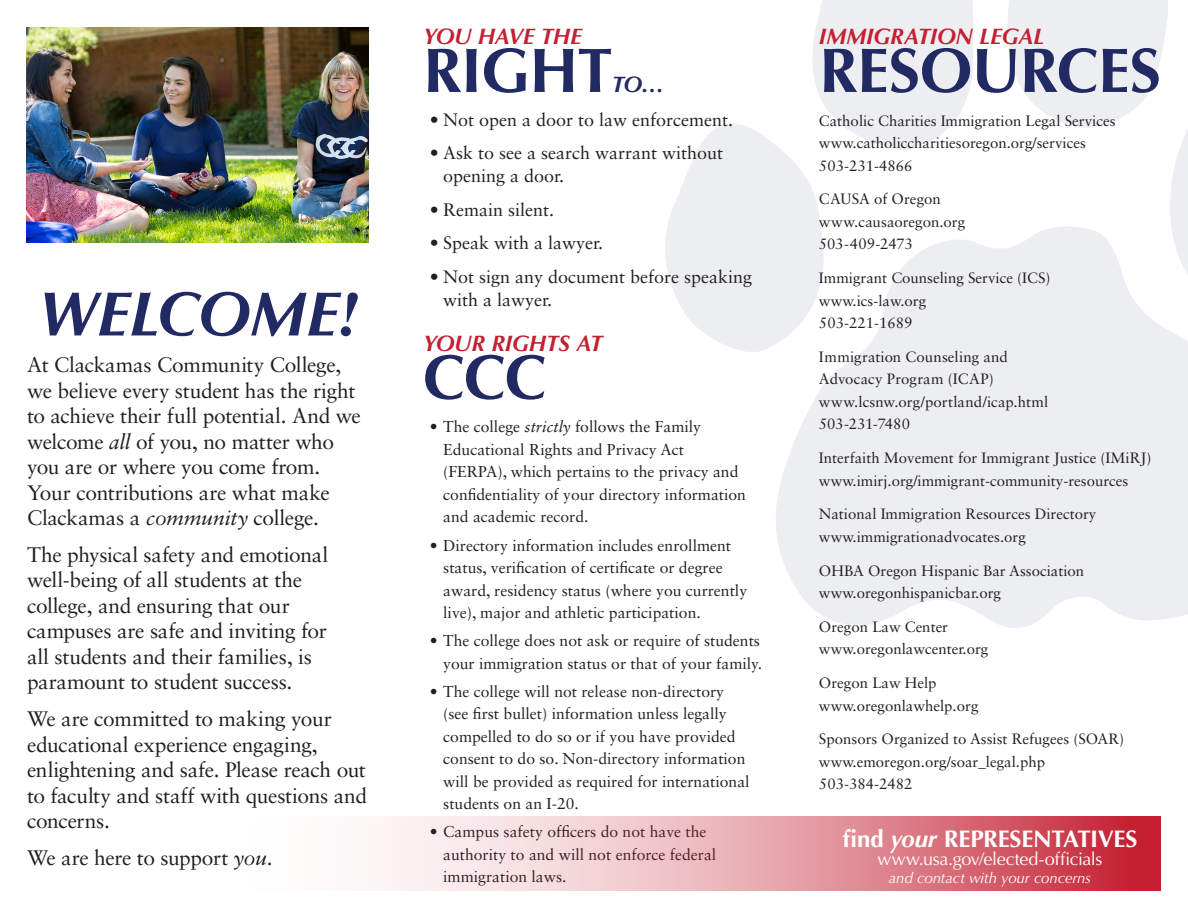
<style>
.page{position:relative;width:1188px;height:918px;background:#fff}
.page>*{position:absolute;margin:0;border:0;box-sizing:border-box;transform-origin:0 0}
.t1{font:700 63px "Optima";letter-spacing:-.01em;color:#222a64}
.t2{font:italic 700 63px "Optima";letter-spacing:-.015em;color:#222a64}
.t3{font:700 24px "Optima";letter-spacing:-.01em;color:#fff}
.t4{font:italic 700 22.5px "Optima";letter-spacing:-.015em;color:#c42032}
.t5{font:italic 700 22.5px "Optima";color:#222a64}
.t6{font:21px/25.5px "Sabon LT Std";letter-spacing:-.015em;color:#231f20}
.t7{font:18px/22.5px "Sabon LT Std";color:#231f20}
.t8{font:18px "Optima";letter-spacing:-.015em;color:#fff}
.t9{font:15.75px/22.5px "Sabon LT Std";color:#231f20}
.t10{font:15px/22.5px "Sabon LT Std";color:#231f20}
.t11{font:italic 15px "Optima";letter-spacing:-.01em;color:#fff}
.s1{font-style:italic}
</style>
<div class="page">
<svg style="left:380px;top:817px;width:781px;height:74px;background:#e49ba3"></svg>
<img style="left:27px;top:27px;width:342px;height:216px">
<p class="t2" style="left:38px;top:277px;width:321px">WELCOME!</p>
<p class="t6" style="left:27px;top:352px;width:335px">At Clackamas Community College, we believe every student has the right to achieve their full potential. And we welcome <span class="s1">all</span> of you, no matter who you are or where you come from.<br>Your contributions are what make Clackamas a <span class="s1">community</span> college.</p>
<p class="t6" style="left:27px;top:542px;width:303px">The physical safety and emotional well-being of all students at the college, and ensuring that our campuses are safe and inviting for all students and their families, is paramount to student success.</p>
<p class="t6" style="left:27px;top:706px;width:342px">We are committed to making your educational experience engaging, enlightening and safe. Please reach out to faculty and staff with questions and concerns.</p>
<p class="t6" style="left:27px;top:845px;width:247px">We are here to support <span class="s1">you</span>.</p>
<p class="t4" style="left:423px;top:23px;width:160px">YOU HAVE THE</p>
<p class="t1" style="left:423px;top:34px;width:191px">RIGHT</p>
<p class="t5" style="left:612px;top:71px;width:54px">TO…</p>
<p class="t7" style="left:430px;top:108px;width:305px">• Not open a door to law enforcement.</p>
<p class="t7" style="left:443px;top:142px;width:282px;text-indent:-14px">• Ask to see a search warrant without opening a door.</p>
<p class="t7" style="left:430px;top:198px;width:126px">• Remain silent.</p>
<p class="t7" style="left:430px;top:232px;width:175px">• Speak with a lawyer.</p>
<p class="t7" style="left:443px;top:265px;width:311px;text-indent:-14px">• Not sign any document before speaking with a lawyer.</p>
<p class="t4" style="left:423px;top:330px;width:181px">YOUR RIGHTS AT</p>
<p class="t1" style="left:423px;top:341px;width:125px">CCC</p>
<p class="t9" style="left:443px;top:416px;width:304px;text-indent:-14px">• The college <span class="s1">strictly</span> follows the Family Educational Rights and Privacy Act (FERPA), which pertains to the privacy and confidentiality of your directory information and academic record.</p>
<p class="t9" style="left:443px;top:534px;width:305px;text-indent:-14px">• Directory information includes enrollment status, verification of certificate or degree award, residency status (where you currently live), major and athletic participation.</p>
<p class="t9" style="left:430px;top:629px;width:334px;text-align:right">• The college does not ask or require of students your immigration status or that of your family.</p>
<p class="t9" style="left:443px;top:680px;width:308px;text-indent:-14px">• The college will not release non-directory (see first bullet) information unless legally compelled to do so or if you have provided consent to do so. Non-directory information will be provided as required for international students on an I-20.</p>
<p class="t9" style="left:443px;top:821px;width:275px;text-indent:-14px">• Campus safety officers do not have the authority to and will not enforce federal immigration laws.</p>
<p class="t4" style="left:819px;top:23px;width:227px">IMMIGRATION LEGAL</p>
<p class="t1" style="left:819px;top:34px;width:344px">RESOURCES</p>
<p class="t10" style="left:819px;top:109px;width:298px">Catholic Charities Immigration Legal Services</p>
<p class="t10" style="left:819px;top:132px;width:268px">www.catholiccharitiesoregon.org/services</p>
<p class="t10" style="left:819px;top:154px;width:95px">503-231-4866</p>
<p class="t10" style="left:819px;top:188px;width:123px">CAUSA of Oregon</p>
<p class="t10" style="left:819px;top:210px;width:148px">www.causaoregon.org</p>
<p class="t10" style="left:819px;top:233px;width:95px">503-409-2473</p>
<p class="t10" style="left:819px;top:267px;width:233px">Immigrant Counseling Service (ICS)</p>
<p class="t10" style="left:819px;top:289px;width:109px">www.ics-law.org</p>
<p class="t10" style="left:819px;top:312px;width:95px">503-221-1689</p>
<p class="t10" style="left:819px;top:345px;width:190px">Immigration Counseling and</p>
<p class="t10" style="left:819px;top:368px;width:176px">Advocacy Program (ICAP)</p>
<p class="t10" style="left:819px;top:390px;width:231px">www.lcsnw.org/portland/icap.html</p>
<p class="t10" style="left:819px;top:413px;width:93px">503-231-7480</p>
<p class="t10" style="left:819px;top:447px;width:334px">Interfaith Movement for Immigrant Justice (IMiRJ) www.imirj.org/immigrant-community-resources</p>
<p class="t10" style="left:819px;top:503px;width:279px">National Immigration Resources Directory</p>
<p class="t10" style="left:819px;top:525px;width:208px">www.immigrationadvocates.org</p>
<p class="t10" style="left:819px;top:559px;width:267px">OHBA Oregon Hispanic Bar Association</p>
<p class="t10" style="left:819px;top:582px;width:184px">www.oregonhispanicbar.org</p>
<p class="t10" style="left:819px;top:615px;width:131px">Oregon Law Center</p>
<p class="t10" style="left:819px;top:638px;width:171px">www.oregonlawcenter.org</p>
<p class="t10" style="left:819px;top:672px;width:119px">Oregon Law Help</p>
<p class="t10" style="left:819px;top:694px;width:161px">www.oregonlawhelp.org</p>
<p class="t10" style="left:819px;top:728px;width:307px">Sponsors Organized to Assist Refugees (SOAR)</p>
<p class="t10" style="left:819px;top:750px;width:228px">www.emoregon.org/soar_legal.php</p>
<p class="t10" style="left:819px;top:773px;width:95px">503-384-2482</p>
<p class="t3" style="left:843px;top:825px;width:296px">find <span class="s1">your</span> REPRESENTATIVES</p>
<p class="t8" style="left:877px;top:848px;width:227px">www.usa.gov/elected-officials</p>
<p class="t11" style="left:889px;top:869px;width:204px">and contact with your concerns</p>
</div>
